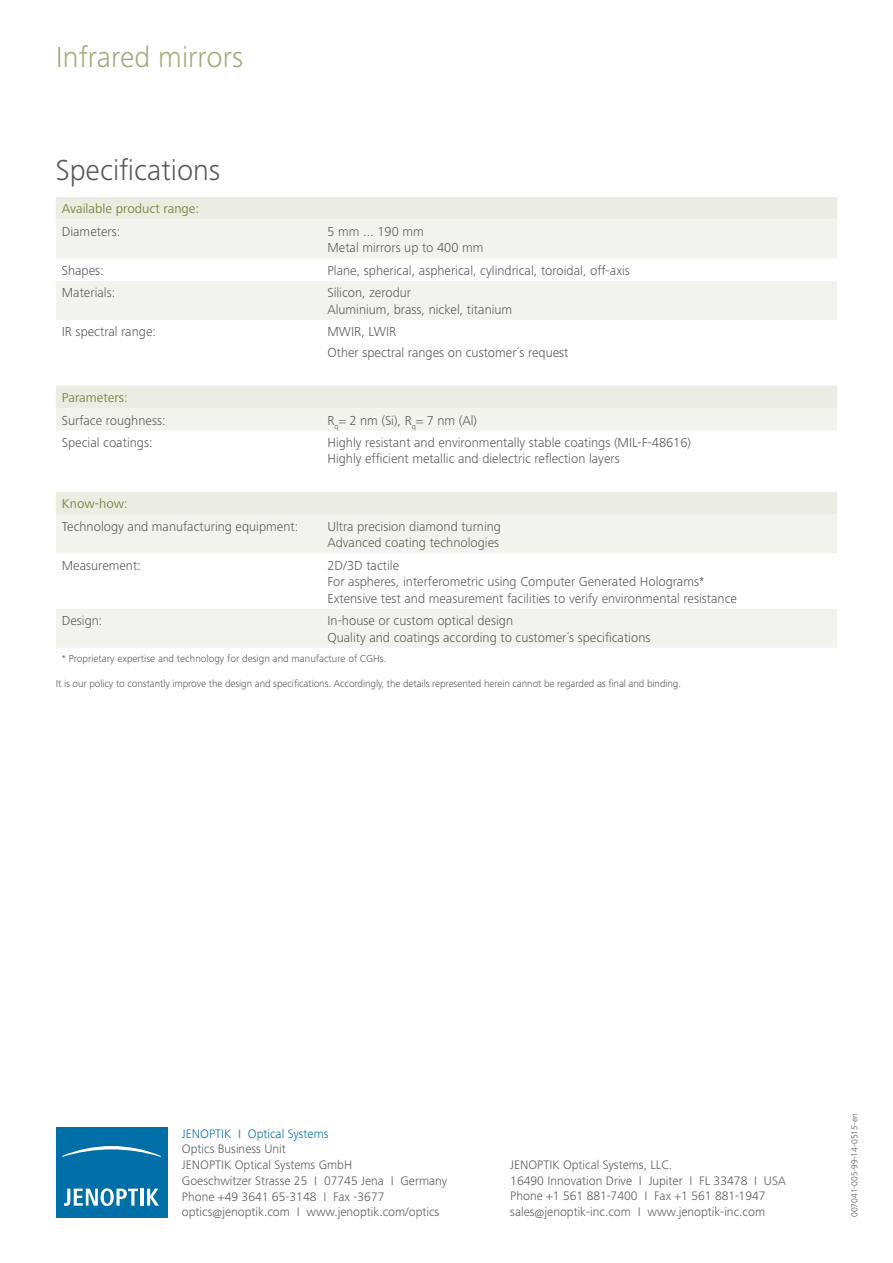
<style>
.page{position:relative;width:893px;height:1263px;background:#fff}
.page>*{position:absolute;margin:0;border:0;box-sizing:border-box;transform-origin:0 0}
.t1{font:300 30px "Frutiger Next LT";color:#a4ab7d}
.t2{font:300 30px "Frutiger Next LT";color:#58585a}
.t3{font:300 13.5px/16.5px "Frutiger Next LT";color:#58585a}
.t4{font:13.5px "Frutiger Next LT";color:#7d8746}
.t5{font:300 12.75px/15.8px "Frutiger Next LT";color:#58585a}
.t6{font:300 12.75px "Frutiger Next LT";color:#006ea7}
.t7{font:300 10.5px "Frutiger Next LT";letter-spacing:-.01em;color:#58585a}
.t8{font:300 9px "Frutiger Next LT";color:#58585a}
</style>
<div class="page">
<div style="left:56px;top:197px;width:781px;height:22px;background:#ebede3"></div>
<svg style="left:56px;top:219px;width:781px;height:429px"></svg>
<div style="left:56px;top:1128px;width:111px;height:90px;background:#006ea7"></div>
<hr style="left:141px;top:1188px;width:3px;height:18px;background:#fff">
<svg style="left:147px;top:1188px;width:12px;height:18px"></svg>
<svg style="left:62px;top:1146px;width:99px;height:11px"></svg>
<svg style="left:64px;top:1188px;width:74px;height:18px"></svg>
<h1 class="t1" style="left:56px;top:41px;width:189px">Infrared mirrors</h1>
<h1 class="t2" style="left:56px;top:154px;width:166px">Specifications</h1>
<p class="t4" style="left:62px;top:201px;width:139px">Available product range:</p>
<p class="t3" style="left:62px;top:223px;width:60px">Diameters:</p>
<p class="t3" style="left:327px;top:223px;width:158px">5 mm ... 190 mm<br>Metal mirrors up to 400 mm</p>
<p class="t3" style="left:62px;top:262px;width:44px">Shapes:</p>
<p class="t3" style="left:327px;top:262px;width:304px">Plane, spherical, aspherical, cylindrical, toroidal, off-axis</p>
<p class="t3" style="left:62px;top:285px;width:55px">Materials:</p>
<p class="t3" style="left:327px;top:285px;width:186px">Silicon, zerodur<br>Aluminium, brass, nickel, titanium</p>
<p class="t3" style="left:62px;top:324px;width:96px">IR spectral range:</p>
<p class="t3" style="left:327px;top:321px;width:243px;line-height:21px">MWIR, LWIR<br>Other spectral ranges on customer´s request</p>
<p class="t4" style="left:62px;top:390px;width:68px">Parameters:</p>
<p class="t3" style="left:62px;top:412px;width:105px">Surface roughness:</p>
<p class="t3" style="left:327px;top:412px;width:151px">R<sub>q</sub>= 2 nm (Si), R<sub>q</sub>= 7 nm (Al)</p>
<p class="t3" style="left:62px;top:434px;width:92px">Special coatings:</p>
<p class="t3" style="left:327px;top:434px;width:365px">Highly resistant and environmentally stable coatings (MIL-F-48616)<br>Highly efficient metallic and dielectric reflection layers</p>
<p class="t4" style="left:62px;top:496px;width:68px">Know-how:</p>
<p class="t3" style="left:62px;top:518px;width:238px">Technology and manufacturing equipment:</p>
<p class="t3" style="left:327px;top:518px;width:175px">Ultra precision diamond turning<br>Advanced coating technologies</p>
<p class="t3" style="left:62px;top:557px;width:81px">Measurement:</p>
<p class="t3" style="left:327px;top:557px;width:411px">2D/3D tactile<br>For aspheres, interferometric using Computer Generated Holograms*<br>Extensive test and measurement facilities to verify environmental resistance</p>
<p class="t3" style="left:62px;top:612px;width:42px">Design:</p>
<p class="t3" style="left:327px;top:612px;width:325px">In-house or custom optical design<br>Quality and coatings according to customer´s specifications</p>
<p class="t7" style="left:62px;top:652px;width:326px">* Proprietary expertise and technology for design and manufacture of CGHs.</p>
<p class="t7" style="left:56px;top:678px;width:627px">It is our policy to constantly improve the design and specifications. Accordingly, the details represented herein cannot be regarded as final and binding.</p>
<p class="t6" style="left:182px;top:1126px;width:148px">JENOPTIK I Optical Systems</p>
<p class="t5" style="left:182px;top:1141px;width:267px">Optics Business Unit<br>JENOPTIK Optical Systems GmbH<br>Goeschwitzer Strasse 25 I 07745 Jena I Germany Phone +49 3641 65-3148 I Fax -3677 optics@jenoptik.com I www.jenoptik.com/optics</p>
<p class="t5" style="left:510px;top:1157px;width:277px">JENOPTIK Optical Systems, LLC.<br>16490 Innovation Drive I Jupiter I FL 33478 I USA Phone +1 561 881-7400 I Fax +1 561 881-1947 sales@jenoptik-inc.com I www.jenoptik-inc.com</p>
<p class="t8" style="left:849px;top:1217px;width:105px;rotate:-90deg">007041-005-99-14-0515-en</p>
</div>
